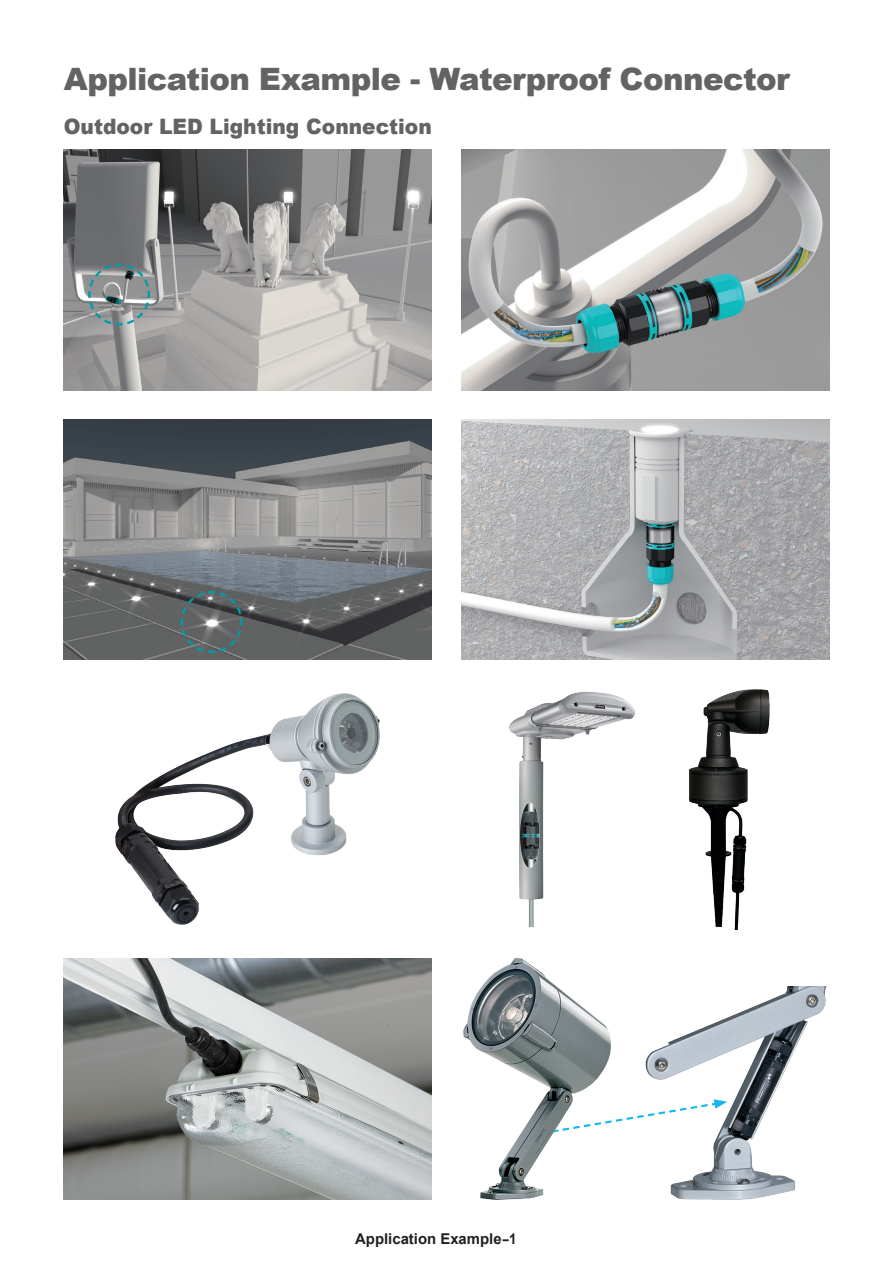
<style>
.page{position:relative;width:893px;height:1263px;background:#fff}
.page>*{position:absolute;margin:0;border:0;box-sizing:border-box;transform-origin:0 0}
.t1{font:900 30.9px "Arial";letter-spacing:-.02em;color:#636366}
.t2{font:900 21.3px "Arial";color:#636366;scale:.95 1}
.t3{font:700 14.85px "Arial";color:#231f20}
</style>
<div class="page">
<img style="left:64px;top:420px;width:368px;height:240px">
<img style="left:461px;top:420px;width:368px;height:240px">
<img style="left:509px;top:691px;width:126px;height:237px">
<img style="left:690px;top:689px;width:79px;height:240px">
<img style="left:116px;top:694px;width:263px;height:231px">
<img style="left:64px;top:959px;width:368px;height:240px">
<img style="left:461px;top:150px;width:368px;height:240px">
<img style="left:64px;top:150px;width:368px;height:240px">
<svg style="left:180px;top:590px;width:64px;height:64px;background:#5e686a"></svg>
<svg style="left:87px;top:262px;width:64px;height:65px;background:#8c9798"></svg>
<img style="left:645px;top:986px;width:182px;height:213px">
<svg style="left:611px;top:1099px;width:116px;height:37px"></svg>
<img style="left:463px;top:959px;width:148px;height:240px">
<p class="t1" style="left:64px;top:57px;width:727px">Application Example - Waterproof Connector</p>
<p class="t2" style="left:64px;top:111px;width:389px">Outdoor LED Lighting Connection</p>
<p class="t3" style="left:355px;top:1229px;width:163px">Application Example-1</p>
</div>
